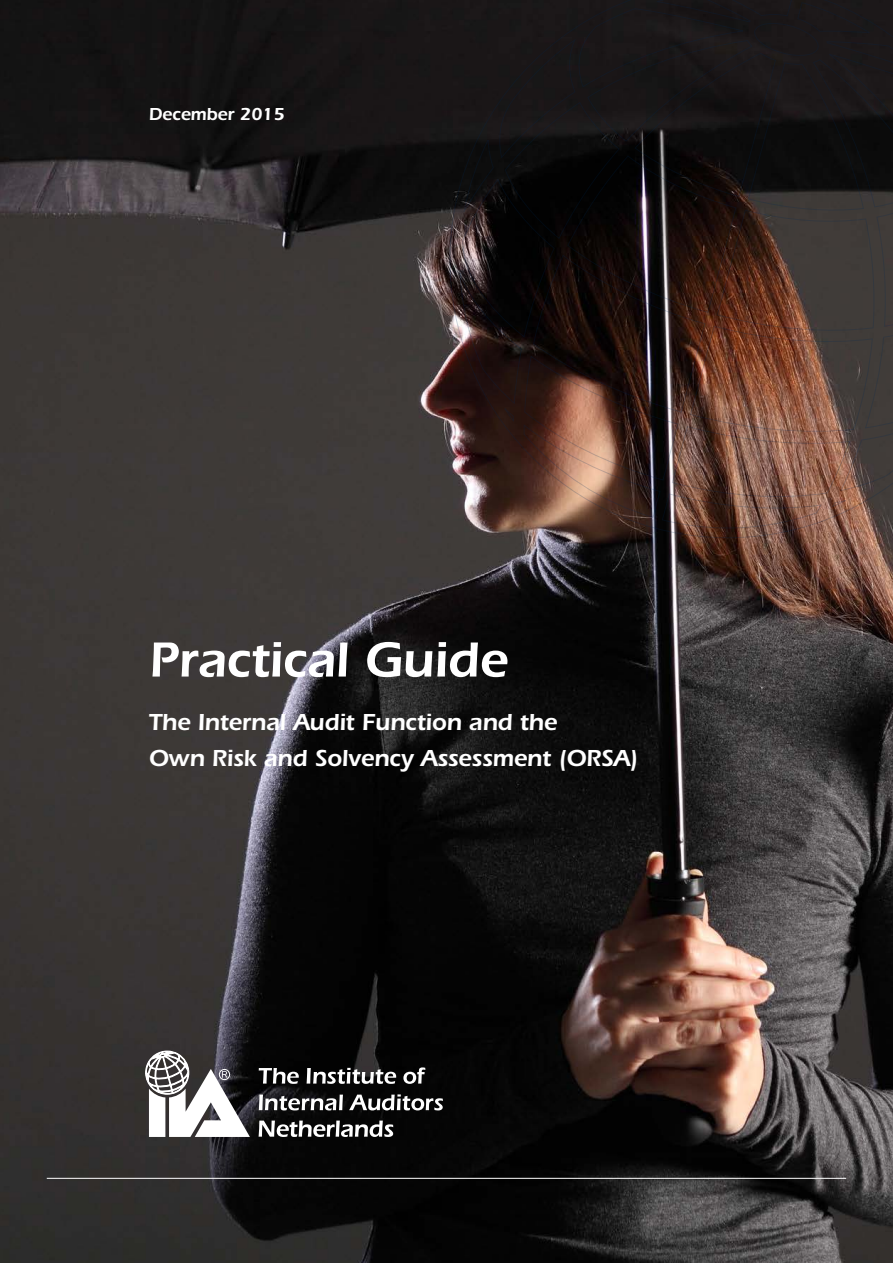
<style>
.page{position:relative;width:893px;height:1263px;background:#fff}
.page>*{position:absolute;margin:0;border:0;box-sizing:border-box;transform-origin:0 0}
.t1{font:600 51px "Itc Eras";letter-spacing:-.01em;color:#fff}
.t2{font:600 24px/36px "Itc Eras";letter-spacing:-.01em;color:#fff}
.t3{font:600 18px "Itc Eras";letter-spacing:-.01em;color:#fff}
</style>
<div class="page">
<img style="left:0;top:0;width:893px;height:1263px">
<svg style="left:447px;top:0;width:446px;height:541px;background:#382925"></svg>
<svg style="left:145px;top:1051px;width:105px;height:86px"></svg>
<div style="left:219px;top:1069px;width:11px;height:11px;border:1px solid #fff;border-radius:50%"></div>
<svg style="left:259px;top:1068px;width:40px;height:16px"></svg>
<svg style="left:307px;top:1068px;width:89px;height:16px"></svg>
<svg style="left:403px;top:1067px;width:22px;height:17px"></svg>
<svg style="left:259px;top:1094px;width:84px;height:16px"></svg>
<svg style="left:349px;top:1094px;width:94px;height:16px"></svg>
<svg style="left:259px;top:1120px;width:134px;height:17px"></svg>
<hr style="left:47px;top:1178px;width:799px;height:1px;background:#fff">
<p class="t3" style="left:149px;top:103px;width:138px">December 2015</p>
<h1 class="t1" style="left:149px;top:630px;width:360px">Practical Guide</h1>
<p class="t2" style="left:149px;top:704px;width:491px">The Internal Audit Function and the<br>Own Risk and Solvency Assessment (ORSA)</p>
</div>
